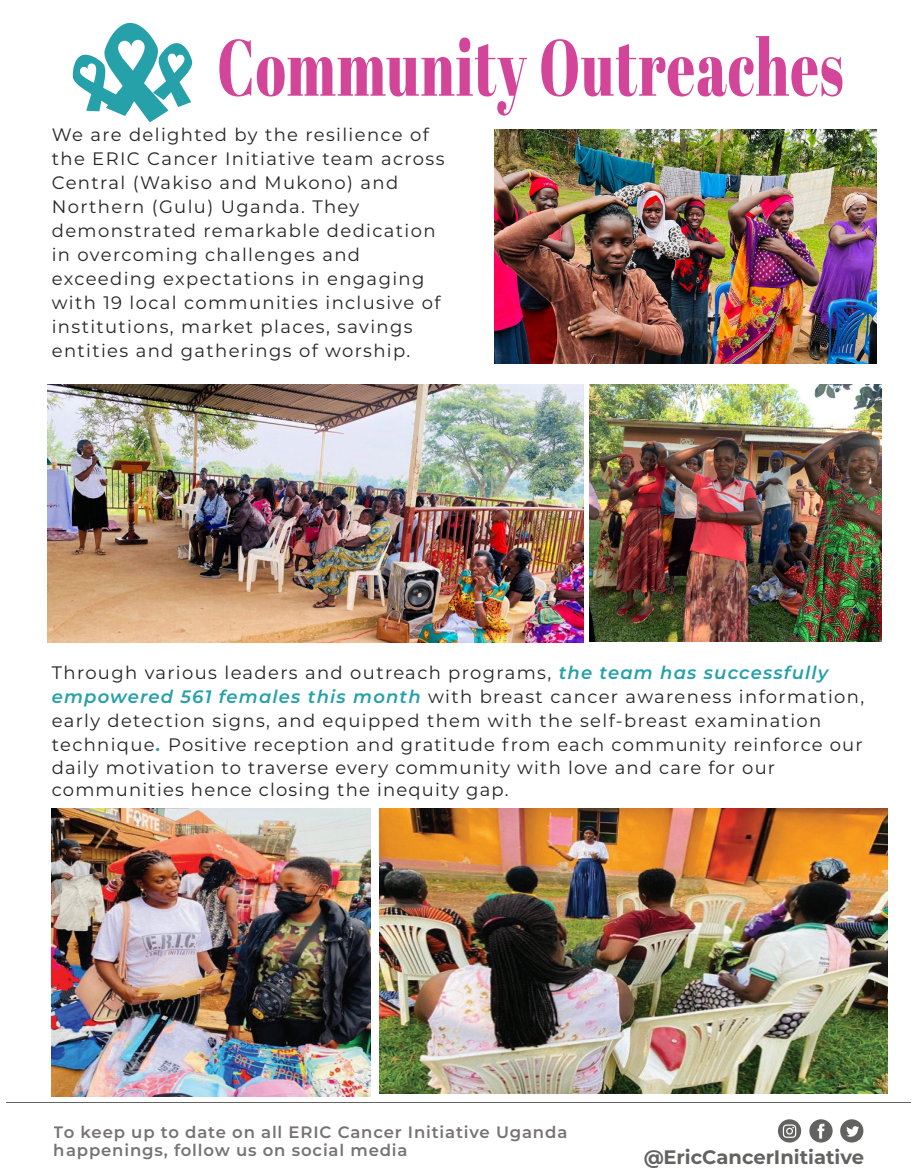
<style>
.page{position:relative;width:918px;height:1175px;background:#fff}
.page>*{position:absolute;margin:0;border:0;box-sizing:border-box;transform-origin:0 0}
.t1{font:79.5px "Abril Fatface";letter-spacing:.025em;color:#d34598;scale:.69 1}
.t2{font:700 19.5px "Montserrat";color:#050504}
.t3{font:18px/24px "Montserrat";letter-spacing:.075em;color:#242424}
.t4{font:600 16.5px/18px "Montserrat";letter-spacing:.05em;color:#231f20}
.s1{font-weight:600;font-style:italic;color:#26a0a9}
.s2{font-weight:600;font-style:italic;font-size:19.5px;color:#26a0a9}
</style>
<div class="page">
<svg style="left:778px;top:1119px;width:23px;height:23px"></svg>
<svg style="left:809px;top:1119px;width:24px;height:23px"></svg>
<svg style="left:840px;top:1119px;width:23px;height:23px"></svg>
<img style="left:47px;top:384px;width:536px;height:258px">
<img style="left:589px;top:385px;width:292px;height:257px">
<img style="left:495px;top:129px;width:381px;height:235px">
<svg style="left:72px;top:22px;width:121px;height:100px"></svg>
<img style="left:380px;top:808px;width:507px;height:285px">
<img style="left:52px;top:808px;width:319px;height:288px">
<h1 class="t1" style="left:217px;top:12px;width:909px">Community Outreaches</h1>
<p class="t3" style="left:52px;top:122px;width:394px">We are delighted by the resilience of the ERIC Cancer Initiative team across Central (Wakiso and Mukono) and Northern (Gulu) Uganda. They demonstrated remarkable dedication in overcoming challenges and exceeding expectations in engaging with 19 local communities inclusive of institutions, market places, savings entities and gatherings of worship.</p>
<p class="t3" style="left:52px;top:660px;width:814px;line-height:23.4px">Through various leaders and outreach programs, <span class="s1">the team has successfully empowered 561 females this month</span> with breast cancer awareness information, early detection signs, and equipped them with the self-breast examination technique<span class="s2">.</span> Positive reception and gratitude from each community reinforce our daily motivation to traverse every community with love and care for our communities hence closing the inequity gap.</p>
<p class="t4" style="left:54px;top:1122px;width:515px">To keep up to date on all ERIC Cancer Initiative Uganda happenings, follow us on social media</p>
<p class="t2" style="left:643px;top:1142px;width:222px">@EricCancerInitiative</p>
</div>
